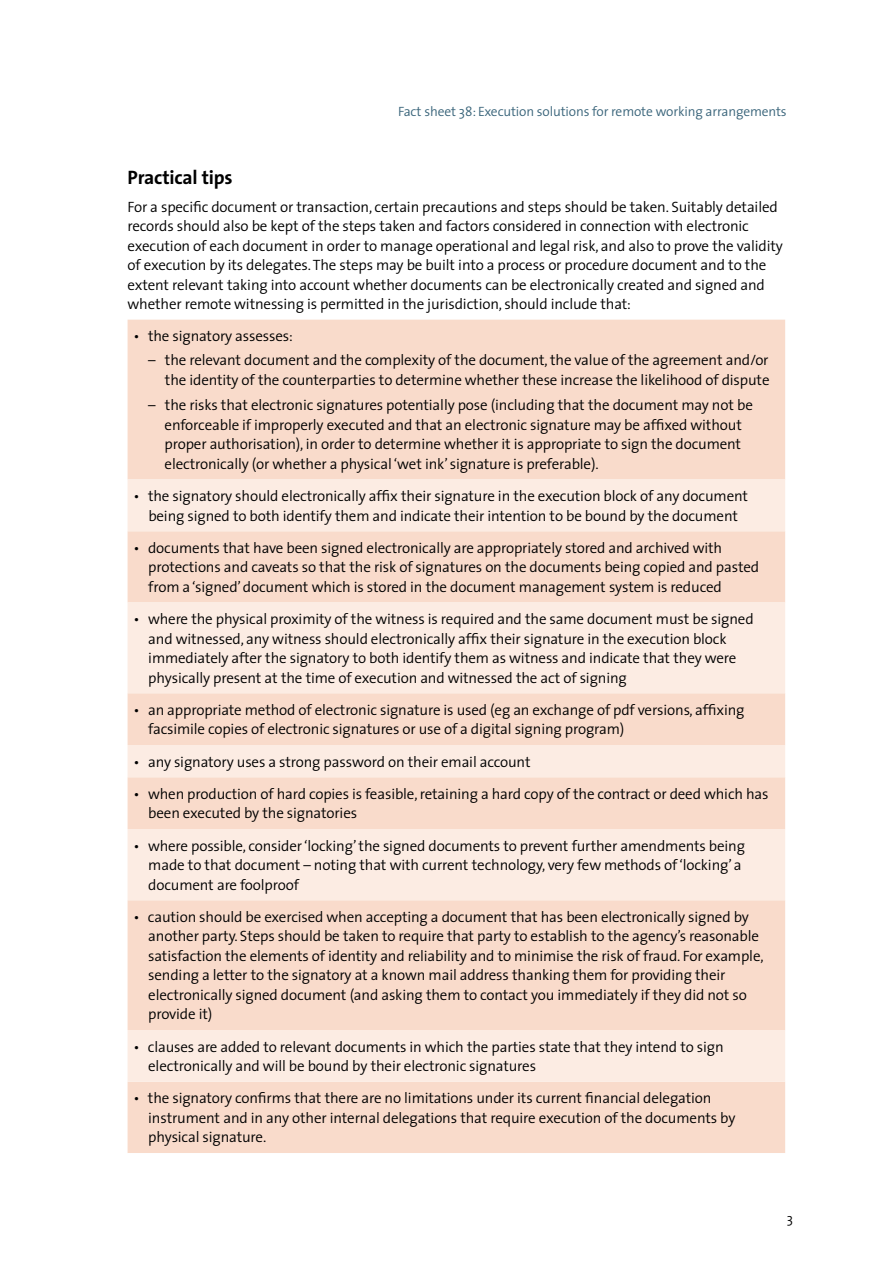
<style>
.page{position:relative;width:893px;height:1263px;background:#fff}
.page>*{position:absolute;margin:0;border:0;box-sizing:border-box;transform-origin:0 0}
.t1{font:700 19.5px "The Sans";letter-spacing:-.01em;color:#000}
.t2{font:300 15px/19.5px "The Sans";letter-spacing:-.01em;color:#000}
.t3{font:300 13.5px "The Sans";letter-spacing:-.01em;color:#39647a}
.t4{font:300 13.5px "The Sans";color:#000}
</style>
<div class="page">
<div style="left:128px;top:320px;width:657px;height:833px;background:#f9dbcb"></div>
<svg style="left:128px;top:479px;width:657px;height:603px;background:#fae3d6"></svg>
<p class="t3" style="left:398px;top:100px;width:390px">Fact sheet 38: Execution solutions for remote working arrangements</p>
<h1 class="t1" style="left:128px;top:161px;width:107px">Practical tips</h1>
<p class="t2" style="left:128px;top:197px;width:657px">For a specific document or transaction, certain precautions and steps should be taken. Suitably detailed records should also be kept of the steps taken and factors considered in connection with electronic execution of each document in order to manage operational and legal risk, and also to prove the validity of execution by its delegates. The steps may be built into a process or procedure document and to the extent relevant taking into account whether documents can be electronically created and signed and whether remote witnessing is permitted in the jurisdiction, should include that:</p>
<p class="t2" style="left:134px;top:326px;width:161px">• the signatory assesses:</p>
<p class="t2" style="left:148px;top:350px;width:623px;text-align:right">– the relevant document and the complexity of the document, the value of the agreement and/or the identity of the counterparties to determine whether these increase the likelihood of dispute</p>
<p class="t2" style="left:165px;top:395px;width:590px;text-indent:-16px">– the risks that electronic signatures potentially pose (including that the document may not be enforceable if improperly executed and that an electronic signature may be affixed without proper authorisation), in order to determine whether it is appropriate to sign the document electronically (or whether a physical ‘wet ink’ signature is preferable).</p>
<p class="t2" style="left:134px;top:486px;width:616px;text-align:center">• the signatory should electronically affix their signature in the execution block of any document being signed to both identify them and indicate their intention to be bound by the document</p>
<p class="t2" style="left:148px;top:537px;width:612px;text-indent:-15px">• documents that have been signed electronically are appropriately stored and archived with protections and caveats so that the risk of signatures on the documents being copied and pasted from a ‘signed’ document which is stored in the document management system is reduced</p>
<p class="t2" style="left:148px;top:609px;width:607px;text-indent:-15px">• where the physical proximity of the witness is required and the same document must be signed and witnessed, any witness should electronically affix their signature in the execution block immediately after the signatory to both identify them as witness and indicate that they were physically present at the time of execution and witnessed the act of signing</p>
<p class="t2" style="left:148px;top:699px;width:598px;text-indent:-15px">• an appropriate method of electronic signature is used (eg an exchange of pdf versions, affixing facsimile copies of electronic signatures or use of a digital signing program)</p>
<p class="t2" style="left:133px;top:751px;width:399px">• any signatory uses a strong password on their email account</p>
<p class="t2" style="left:148px;top:783px;width:622px;text-indent:-15px">• when production of hard copies is feasible, retaining a hard copy of the contract or deed which has been executed by the signatories</p>
<p class="t2" style="left:148px;top:835px;width:598px;text-indent:-15px">• where possible, consider ‘locking’ the signed documents to prevent further amendments being made to that document – noting that with current technology, very few methods of ‘locking’ a document are foolproof</p>
<p class="t2" style="left:148px;top:906px;width:617px;text-indent:-15px">• caution should be exercised when accepting a document that has been electronically signed by another party. Steps should be taken to require that party to establish to the agency’s reasonable satisfaction the elements of identity and reliability and to minimise the risk of fraud. For example, sending a letter to the signatory at a known mail address thanking them for providing their electronically signed document (and asking them to contact you immediately if they did not so provide it)</p>
<p class="t2" style="left:148px;top:1036px;width:577px;text-indent:-15px">• clauses are added to relevant documents in which the parties state that they intend to sign electronically and will be bound by their electronic signatures</p>
<p class="t2" style="left:148px;top:1088px;width:589px;text-indent:-15px">• the signatory confirms that there are no limitations under its current financial delegation instrument and in any other internal delegations that require execution of the documents by physical signature.</p>
<p class="t4" style="left:787px;top:1207px;width:8px">3</p>
</div>
